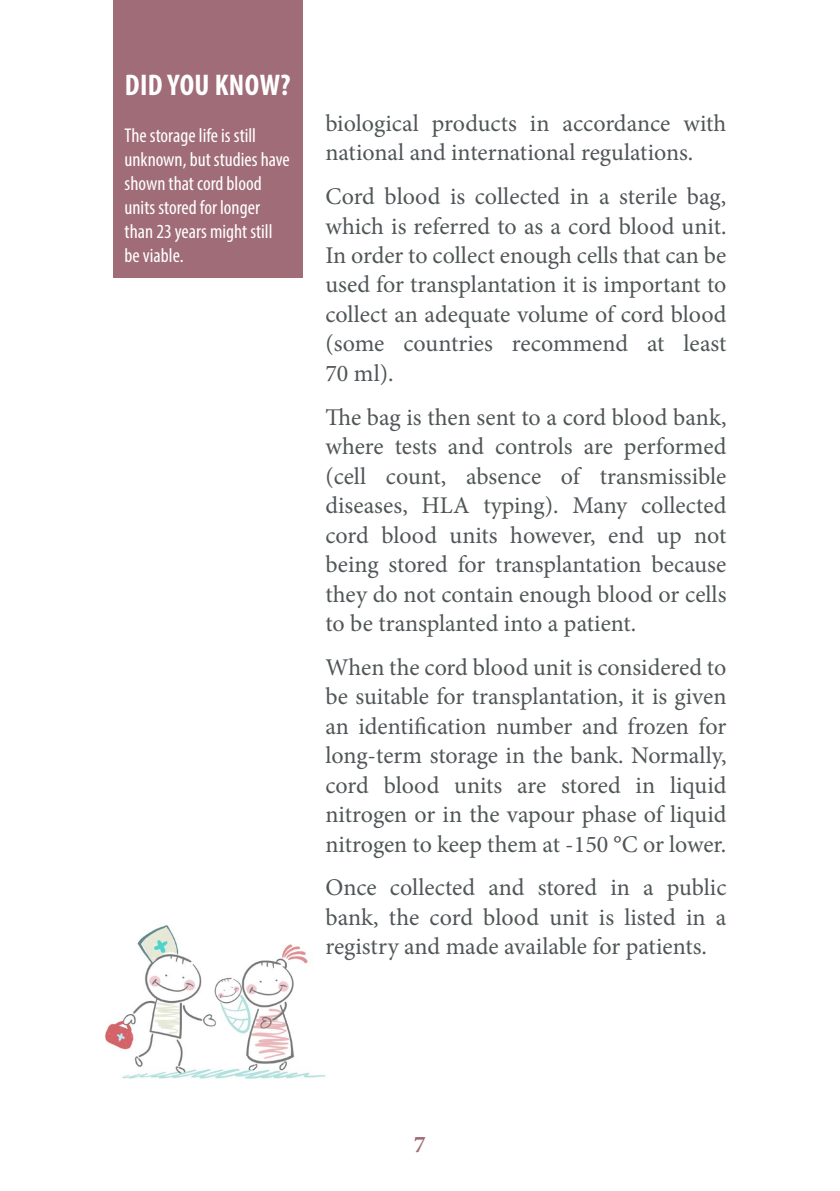
<style>
.page{position:relative;width:840px;height:1191px;background:#fff}
.page>*{position:absolute;margin:0;border:0;box-sizing:border-box;transform-origin:0 0}
.t1{font:700 condensed 30px "Myriad Pro";letter-spacing:.015em;color:#fff}
.t2{font:24px/29.4px "Minion Pro";color:#505557;text-align:justify}
.t3{font:700 24px "Minion Pro";color:#a06c77}
.t4{font:condensed 20px/24px "Myriad Pro";color:#fff}
</style>
<div class="page">
<div style="left:113px;top:0;width:189px;height:278px;background:#a06c77"></div>
<img style="left:105px;top:925px;width:220px;height:154px">
<p class="t1" style="left:125px;top:66px;width:167px">DID YOU KNOW?</p>
<p class="t4" style="left:124px;top:123px;width:167px">The storage life is still unknown, but studies have shown that cord blood units stored for longer than 23 years might still be viable.</p>
<p class="t2" style="left:325px;top:109px;width:402px">biological products in accordance with national and international regulations.</p>
<p class="t2" style="left:325px;top:182px;width:402px">Cord blood is collected in a sterile bag, which is referred to as a cord blood unit.<br>In order to collect enough cells that can be used for transplantation it is important to collect an adequate volume of cord blood (some countries recommend at least 70 ml).</p>
<p class="t2" style="left:325px;top:402px;width:402px">The bag is then sent to a cord blood bank, where tests and controls are performed (cell count, absence of transmissible diseases, HLA typing). Many collected cord blood units however, end up not being stored for transplantation because they do not contain enough blood or cells to be transplanted into a patient.</p>
<p class="t2" style="left:325px;top:652px;width:402px">When the cord blood unit is considered to be suitable for transplantation, it is given an identification number and frozen for long-term storage in the bank. Normally, cord blood units are stored in liquid nitrogen or in the vapour phase of liquid nitrogen to keep them at -150 °C or lower.</p>
<p class="t2" style="left:325px;top:873px;width:402px">Once collected and stored in a public bank, the cord blood unit is listed in a registry and made available for patients.</p>
<p class="t3" style="left:414px;top:1127px;width:13px">7</p>
</div>
